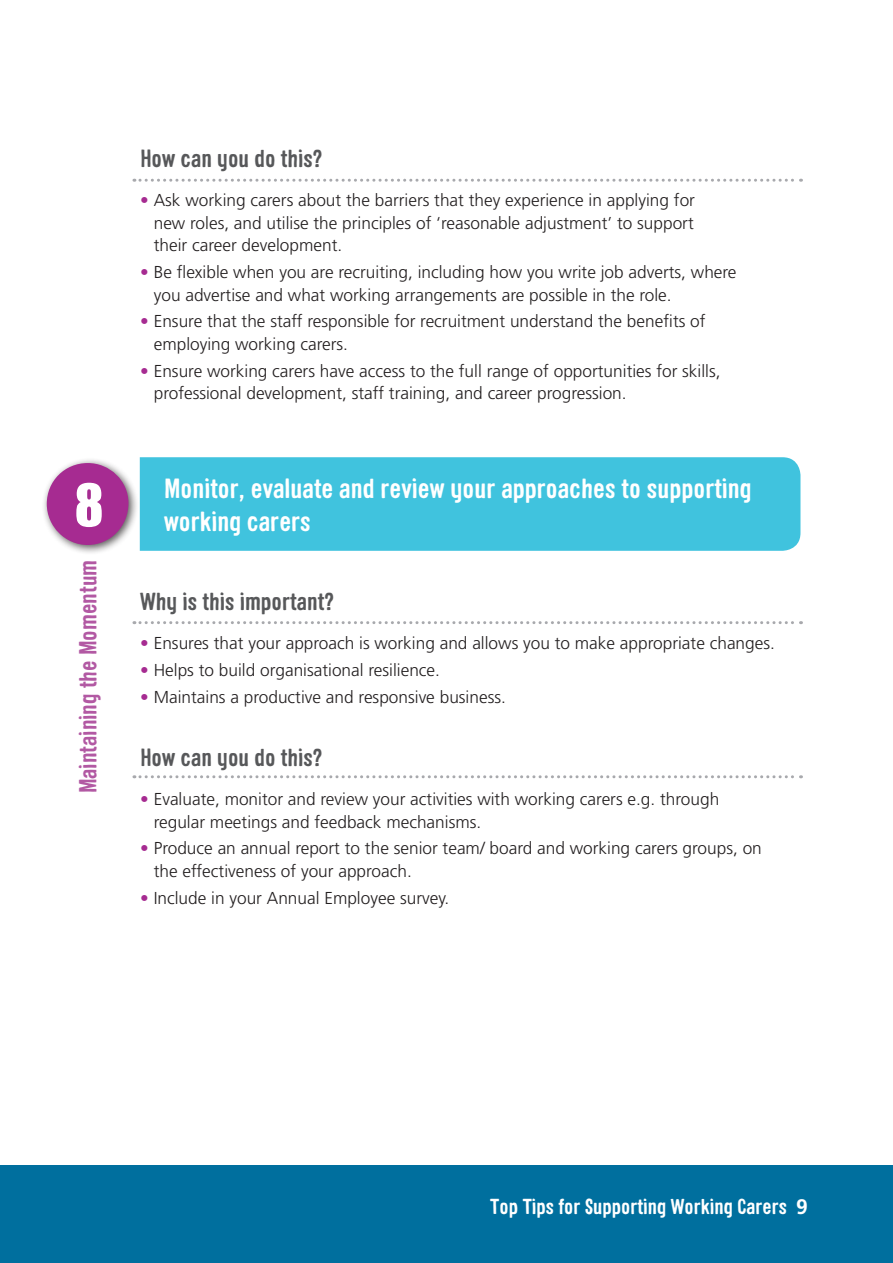
<style>
.page{position:relative;width:893px;height:1263px;background:#fff}
.page>*{position:absolute;margin:0;border:0;box-sizing:border-box;transform-origin:0 0}
.Heading1{font:54px "Impact";color:#fff}
.Heading1-2{font:700 27px/33px "Sini";color:#fff}
.Heading2{font:700 24px "Sini";color:#57585a}
.Heading2-2{font:700 24px "Sini";color:#b259a3}
.t1{font:700 21px "Sini";color:#fff}
.Body{font:300 17.25px/22.5px "Frutiger";color:#231f20}
.s1{color:#a62b91}
.s2{font-family:"Frutiger"}
</style>
<div class="page">
<div style="left:0;top:1165px;width:893px;height:98px;background:#006f9e"></div>
<div style="left:140px;top:457px;width:660px;height:94px;background:#40c3de"></div>
<div style="left:41px;top:457px;width:98px;height:99px;background:#231f20;opacity:.75"></div>
<div style="left:47px;top:463px;width:82px;height:82px;background:#a62b91;border-radius:50%"></div>
<svg style="left:134px;top:621px;width:667px;height:3px"></svg>
<svg style="left:134px;top:775px;width:667px;height:3px"></svg>
<svg style="left:134px;top:179px;width:667px;height:3px"></svg>
<p class="Heading1" style="left:75px;top:463px;width:30px">8</p>
<p class="Heading2-2" style="left:73px;top:793px;width:235px;rotate:-90deg">Maintaining the Momentum</p>
<p class="Heading2" style="left:140px;top:143px;width:184px">How can you do this?</p>
<p class="Body" style="left:154px;top:189px;width:543px;text-align:justify;text-indent:-13px"><span class="s1">•</span> Ask working carers about the barriers that they experience in applying for new roles, and utilise the principles of ‘reasonable adjustment’ to support their career development.</p>
<p class="Body" style="left:154px;top:261px;width:584px;text-indent:-13px"><span class="s1">•</span> Be flexible when you are recruiting, including how you write job adverts, where you advertise and what working arrangements are possible in the role.</p>
<p class="Body" style="left:154px;top:310px;width:553px;text-indent:-13px"><span class="s1">•</span> Ensure that the staff responsible for recruitment understand the benefits of employing working carers.</p>
<p class="Body" style="left:154px;top:359px;width:568px;text-indent:-13px"><span class="s1">•</span> Ensure working carers have access to the full range of opportunities for skills, professional development, staff training, and career progression.</p>
<p class="Heading1-2" style="left:164px;top:472px;width:589px">Monitor, evaluate and review your approaches to supporting working carers</p>
<p class="Heading2" style="left:140px;top:586px;width:195px">Why is this important?</p>
<p class="Body" style="left:140px;top:632px;width:636px"><span class="s1">•</span> Ensures that your approach is working and allows you to make appropriate changes.</p>
<p class="Body" style="left:140px;top:659px;width:301px"><span class="s1">•</span> Helps to build organisational resilience.</p>
<p class="Body" style="left:140px;top:686px;width:367px"><span class="s1">•</span> Maintains a productive and responsive business.</p>
<p class="Heading2" style="left:140px;top:742px;width:184px">How can you do this?</p>
<p class="Body" style="left:154px;top:788px;width:567px;text-indent:-13px"><span class="s1">•</span> Evaluate, monitor and review your activities with working carers e.g. through regular meetings and feedback mechanisms.</p>
<p class="Body" style="left:154px;top:837px;width:610px;text-indent:-13px"><span class="s1">•</span> Produce an annual report to the senior team/ board and working carers groups, on the effectiveness of your approach.</p>
<p class="Body" style="left:140px;top:886px;width:310px"><span class="s1">•</span> Include in your Annual Employee survey.</p>
<p class="t1" style="left:490px;top:1193px;width:319px">Top Tips for Supporting Working Carers <span class="s2">9</span></p>
</div>
